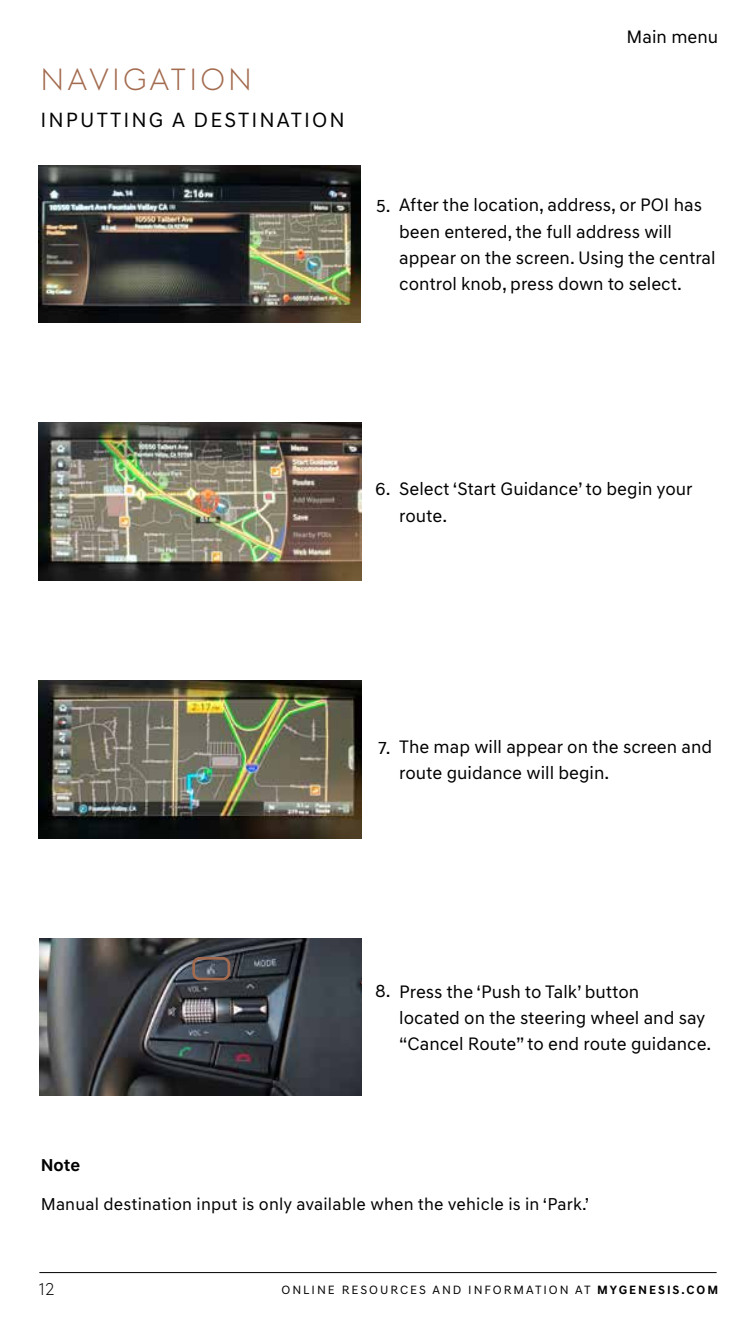
<style>
.page{position:relative;width:756px;height:1323px;background:#fff}
.page>*{position:absolute;margin:0;border:0;box-sizing:border-box;transform-origin:0 0}
.t1{font:300 31.5px "Genesis Sans Head";letter-spacing:.1em;color:#a36b4f}
.t2{font:21px "Hyundai Sans Text";letter-spacing:.1em;color:#000}
.t3{font:18.38px/26.2px "Genesis Sans Text";color:#000}
.t4{font:17.5px "Genesis Sans Text";letter-spacing:.01em;color:#000}
.t5{font:700 17.5px "Genesis Sans Text";color:#000}
.t6{font:300 17.5px "Genesis Sans Head";color:#000}
.t7{font:12.25px "Genesis Sans Text";letter-spacing:.16em;color:#000}
.s1{font-weight:700}
</style>
<div class="page">
<hr style="left:40px;top:1272px;width:676px;height:1px;background:#000">
<img style="left:39px;top:165px;width:322px;height:158px">
<img style="left:39px;top:681px;width:322px;height:157px">
<img style="left:39px;top:423px;width:322px;height:157px">
<img style="left:39px;top:938px;width:322px;height:158px">
<div style="left:192px;top:957px;width:38px;height:23px;border:3px solid #a36b4f;border-radius:6px"></div>
<h1 class="t1" style="left:40px;top:62px;width:213px">NAVIGATION</h1>
<p class="t2" style="left:40px;top:108px;width:306px">INPUTTING A DESTINATION</p>
<p class="t3" style="left:627px;top:23px;width:93px">Main menu</p>
<p class="t3" style="left:376px;top:192px;width:16px">5.</p>
<p class="t3" style="left:399px;top:192px;width:318px">After the location, address, or POI has been entered, the full address will appear on the screen. Using the central control knob, press down to select.</p>
<p class="t3" style="left:375px;top:476px;width:17px">6.</p>
<p class="t3" style="left:399px;top:476px;width:295px">Select ‘Start Guidance’ to begin your route.</p>
<p class="t3" style="left:378px;top:735px;width:14px">7.</p>
<p class="t3" style="left:399px;top:734px;width:315px">The map will appear on the screen and route guidance will begin.</p>
<p class="t3" style="left:375px;top:978px;width:17px">8.</p>
<p class="t3" style="left:399px;top:978px;width:314px">Press the ‘Push to Talk’ button<br>located on the steering wheel and say “Cancel Route” to end route guidance.</p>
<p class="t5" style="left:41px;top:1154px;width:41px">Note</p>
<p class="t4" style="left:41px;top:1194px;width:550px">Manual destination input is only available when the vehicle is in ‘Park.’</p>
<p class="t6" style="left:39px;top:1279px;width:17px">12</p>
<p class="t7" style="left:282px;top:1282px;width:438px">ONLINE RESOURCES AND INFORMATION AT <span class="s1">MYGENESIS.COM</span></p>
</div>
